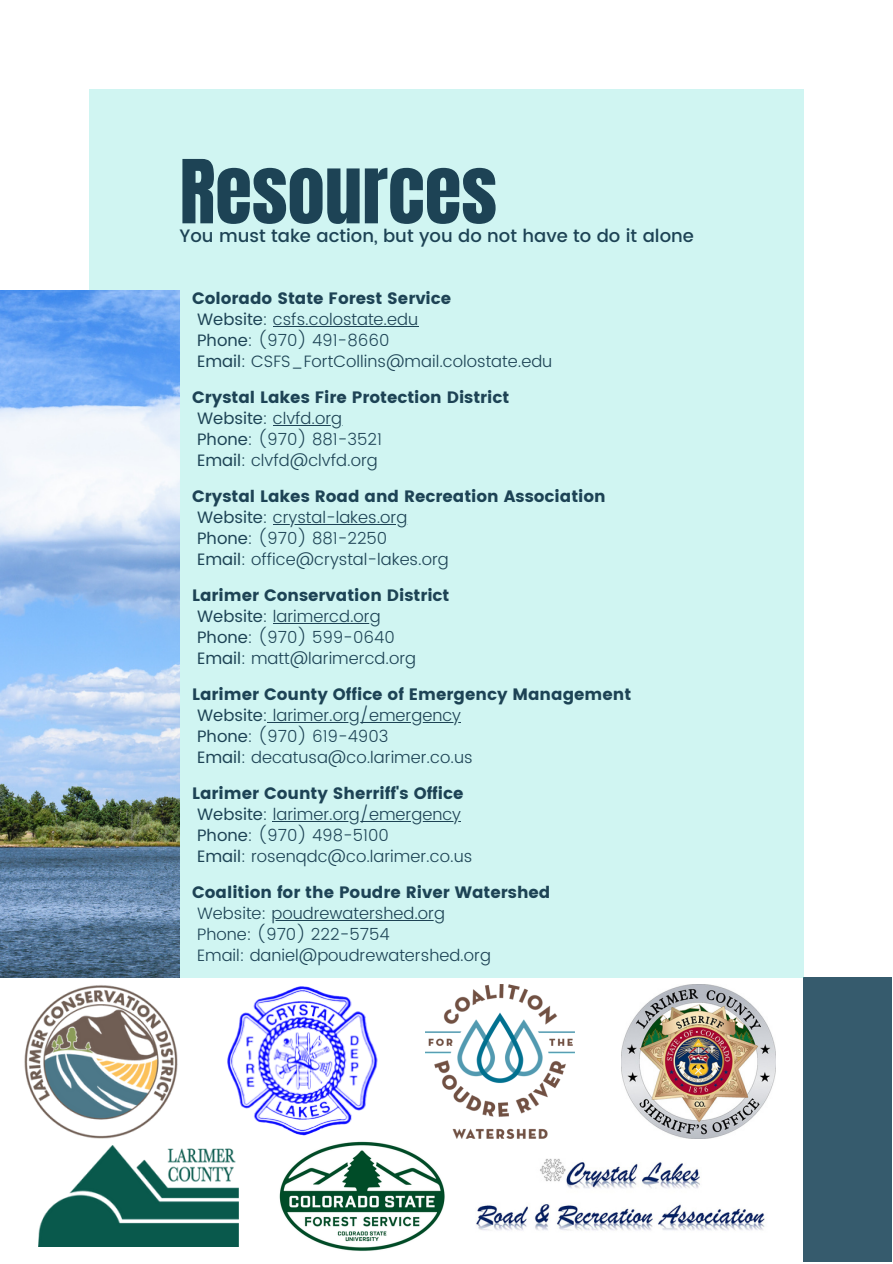
<style>
.page{position:relative;width:893px;height:1264px;background:#fff}
.page>*{position:absolute;margin:0;border:0;box-sizing:border-box;transform-origin:0 0}
.t1{font:75px "Anton";color:#1d4355}
.t2{font:500 18px "Poppins";color:#1d4355}
.t3{font:300 16.5px/21px "Poppins";color:#1d4355}
.t4{font:16.5px "Poppins";color:#1d4355}
.s1{font-weight:400}
</style>
<div class="page">
<div style="left:803px;top:977px;width:89px;height:285px;background:#365b6d"></div>
<div style="left:89px;top:89px;width:714px;height:888px;background:#d0f5f2"></div>
<img style="left:39px;top:1145px;width:199px;height:101px">
<img style="left:621px;top:984px;width:154px;height:154px">
<img style="left:24px;top:985px;width:153px;height:153px">
<img style="left:279px;top:1141px;width:166px;height:110px">
<img style="left:0;top:290px;width:180px;height:687px">
<img style="left:227px;top:986px;width:151px;height:150px">
<img style="left:476px;top:1158px;width:289px;height:73px">
<img style="left:426px;top:984px;width:148px;height:154px">
<hr style="left:273px;top:326px;width:145px;height:1px;background:#1d4355">
<hr style="left:273px;top:425px;width:69px;height:1px;background:#1d4355">
<hr style="left:273px;top:523px;width:134px;height:1px;background:#1d4355">
<hr style="left:273px;top:622px;width:107px;height:1px;background:#1d4355">
<hr style="left:268px;top:721px;width:193px;height:1px;background:#1d4355">
<hr style="left:273px;top:820px;width:188px;height:1px;background:#1d4355">
<hr style="left:271px;top:919px;width:174px;height:1px;background:#1d4355">
<h1 class="t1" style="left:179px;top:138px;width:319px">Resources</h1>
<p class="t2" style="left:179px;top:225px;width:516px">You must take action, but you do not have to do it alone</p>
<p class="t3" style="left:192px;top:287px;width:361px"><span class="s1">Colorado State Forest Service<br></span><span class="s1">Website</span>: csfs.colostate.edu<br><span class="s1">Phone</span>: (970) 491-8660<br><span class="s1">Email</span>: CSFS_FortCollins@mail.colostate.edu</p>
<p class="t3" style="left:192px;top:386px;width:318px"><span class="s1">Crystal Lakes Fire Protection District<br></span><span class="s1">Website</span>: clvfd.org<br><span class="s1">Phone</span>: (970) 881-3521<br><span class="s1">Email</span>: clvfd@clvfd.org</p>
<p class="t3" style="left:192px;top:485px;width:415px"><span class="s1">Crystal Lakes Road and Recreation Association </span><span class="s1">Website</span>: crystal-lakes.org<br><span class="s1">Phone</span>: (970) 881-2250<br><span class="s1">Email</span>: office@crystal-lakes.org</p>
<p class="t3" style="left:192px;top:584px;width:259px"><span class="s1">Larimer Conservation District<br></span><span class="s1">Website</span>: larimercd.org<br><span class="s1">Phone</span>: (970) 599-0640<br><span class="s1">Email</span>: matt@larimercd.org</p>
<p class="t3" style="left:192px;top:683px;width:440px"><span class="s1">Larimer County Office of Emergency Management </span><span class="s1">Website</span>: larimer.org/emergency<br><span class="s1">Phone</span>: (970) 619-4903<br><span class="s1">Email</span>: decatusa@co.larimer.co.us</p>
<p class="t3" style="left:192px;top:782px;width:281px"><span class="s1">Larimer County Sherriff's Office<br></span><span class="s1">Website</span>: larimer.org/emergency<br><span class="s1">Phone</span>: (970) 498-5100<br><span class="s1">Email</span>: rosenqdc@co.larimer.co.us</p>
<p class="t4" style="left:192px;top:882px;width:360px">Coalition for the Poudre River Watershed</p>
<p class="t3" style="left:197px;top:902px;width:295px">Website: poudrewatershed.org<br>Phone: (970) 222-5754<br>Email: daniel@poudrewatershed.org</p>
</div>
